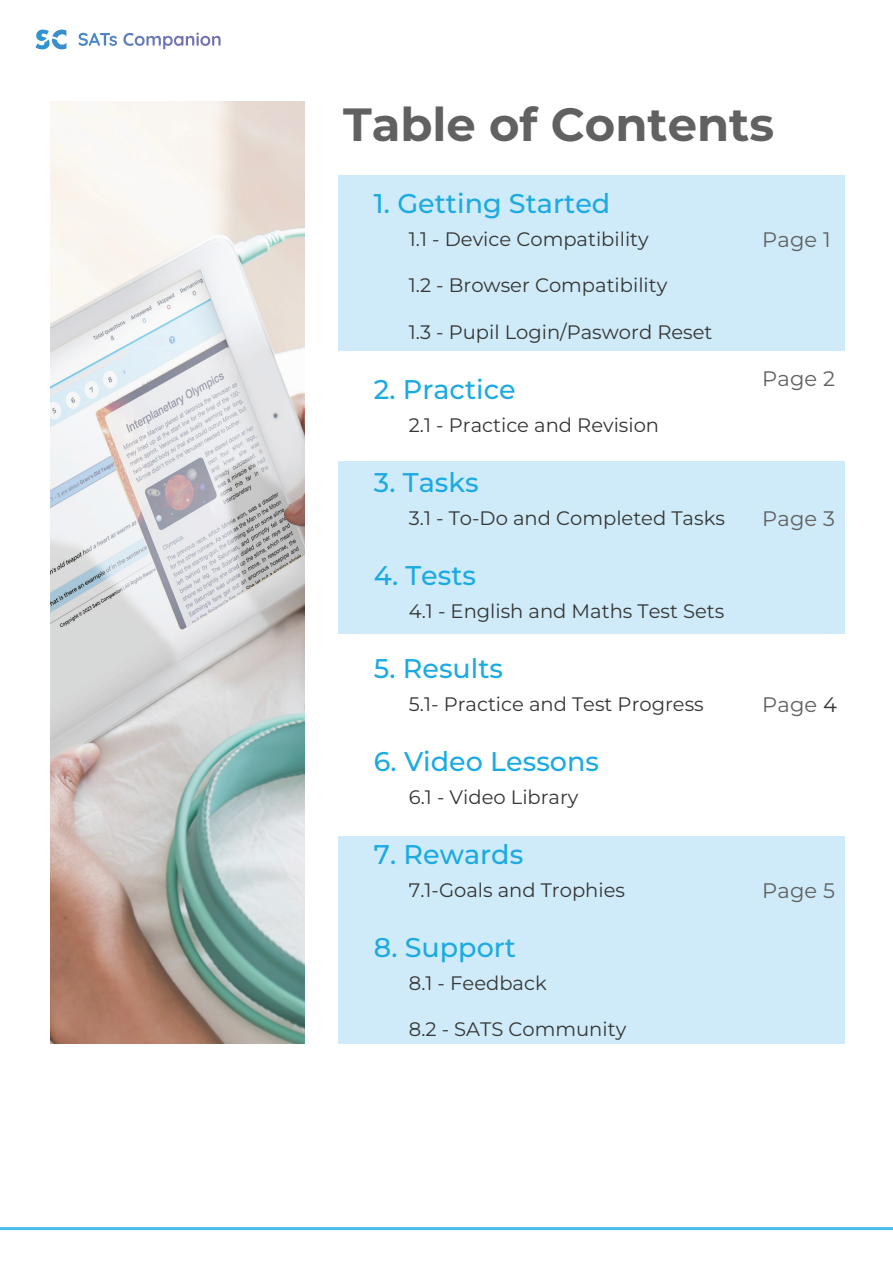
<style>
.page{position:relative;width:893px;height:1264px;background:#fff}
.page>*{position:absolute;margin:0;border:0;box-sizing:border-box;transform-origin:0 0}
.t1{font:700 46.5px "Montserrat";color:#606160}
.t2{font:500 27px "Montserrat";color:#1baae2}
.t3{font:21px "Montserrat";letter-spacing:.01em;color:#606160}
.t4{font:19.5px "Montserrat";color:#353635}
.s1{color:#353635}
</style>
<div class="page">
<div style="left:338px;top:175px;width:506px;height:175px;background:#cfebf9"></div>
<div style="left:338px;top:461px;width:506px;height:173px;background:#cfebf9"></div>
<div style="left:338px;top:835px;width:506px;height:208px;background:#cfebf9"></div>
<img style="left:51px;top:101px;width:254px;height:942px">
<svg style="left:35px;top:30px;width:31px;height:19px"></svg>
<svg style="left:78px;top:33px;width:39px;height:13px"></svg>
<svg style="left:123px;top:33px;width:97px;height:16px"></svg>
<hr style="left:0;top:1226px;width:892px;height:3px;background:#4cbbeb">
<h1 class="t1" style="left:343px;top:93px;width:432px">Table of Contents</h1>
<h2 class="t2" style="left:374px;top:185px;width:238px">1. Getting Started</h2>
<p class="t4" style="left:409px;top:226px;width:241px">1.1 - Device Compatibility</p>
<p class="t4" style="left:409px;top:272px;width:260px">1.2 - Browser Compatibility</p>
<p class="t4" style="left:409px;top:319px;width:305px">1.3 - Pupil Login/Pasword Reset</p>
<h2 class="t2" style="left:374px;top:371px;width:143px">2. Practice</h2>
<p class="t4" style="left:409px;top:412px;width:252px">2.1 - Practice and Revision</p>
<h2 class="t2" style="left:374px;top:464px;width:106px">3. Tasks</h2>
<p class="t4" style="left:409px;top:505px;width:317px">3.1 - To-Do and Completed Tasks</p>
<h2 class="t2" style="left:374px;top:557px;width:104px">4. Tests</h2>
<p class="t4" style="left:409px;top:598px;width:317px">4.1 - English and Maths Test Sets</p>
<h2 class="t2" style="left:374px;top:650px;width:131px">5. Results</h2>
<p class="t4" style="left:409px;top:691px;width:296px">5.1- Practice and Test Progress</p>
<h2 class="t2" style="left:374px;top:743px;width:226px">6. Video Lessons</h2>
<p class="t4" style="left:409px;top:784px;width:171px">6.1 - Video Library</p>
<h2 class="t2" style="left:374px;top:836px;width:151px">7. Rewards</h2>
<p class="t4" style="left:409px;top:877px;width:217px">7.1-Goals and Trophies</p>
<h2 class="t2" style="left:374px;top:929px;width:144px">8. Support</h2>
<p class="t4" style="left:409px;top:970px;width:139px">8.1 - Feedback</p>
<p class="t4" style="left:409px;top:1016px;width:219px">8.2 - SATS Community</p>
<p class="t3" style="left:762px;top:225px;width:70px">Page 1</p>
<p class="t3" style="left:762px;top:365px;width:75px">Page 2</p>
<p class="t3" style="left:762px;top:504px;width:74px">Page 3</p>
<p class="t3" style="left:762px;top:690px;width:76px">Page <span class="s1">4</span></p>
<p class="t3" style="left:762px;top:876px;width:74px">Page 5</p>
</div>
